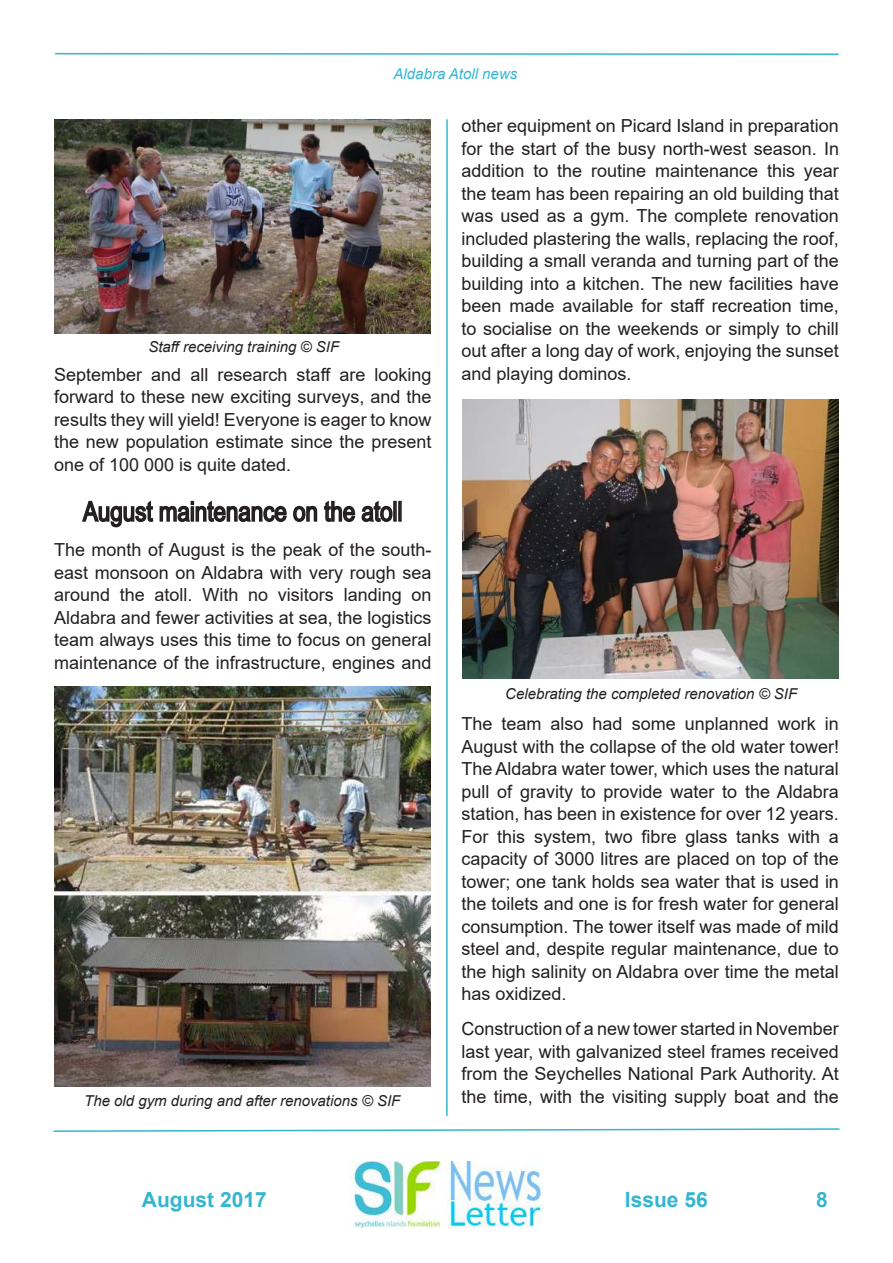
<style>
.page{position:relative;width:893px;height:1263px;background:#fff}
.page>*{position:absolute;margin:0;border:0;box-sizing:border-box;transform-origin:0 0}
.t1{font:27px "Arial Narrow";color:#231f20}
.t2{font:700 21px "Arial";color:#34b6d0}
.t3{font:18px/22.5px "Arial";color:#231f20;text-align:justify}
.t4{font:italic 15px "Arial";color:#231f20}
.t5{font:italic 15px "Arial";color:#34b6d0}
</style>
<div class="page">
<svg style="left:53px;top:1128px;width:787px;height:4px"></svg>
<img style="left:349px;top:1162px;width:194px;height:65px">
<svg style="left:82px;top:500px;width:311px;height:28px"></svg>
<div style="left:393px;top:501px;width:4px;height:21px;border:2px solid #231f20"></div>
<div style="left:398px;top:501px;width:4px;height:21px;border:2px solid #231f20"></div>
<svg style="left:55px;top:52px;width:784px;height:3px"></svg>
<hr style="left:446px;top:120px;width:2px;height:995px;background:#34b6d0">
<img style="left:54px;top:120px;width:377px;height:213px">
<img style="left:54px;top:686px;width:377px;height:400px">
<img style="left:462px;top:400px;width:377px;height:279px">
<p class="t5" style="left:394px;top:64px;width:125px">Aldabra Atoll news</p>
<p class="t4" style="left:148px;top:337px;width:192px">Staff receiving training © SIF</p>
<p class="t3" style="left:54px;top:363px;width:379px">September and all research staff are looking forward to these new exciting surveys, and the results they will yield! Everyone is eager to know the new population estimate since the present one of 100 000 is quite dated.</p>
<h1 class="t1" style="left:83px;top:492px;width:321px">August maintenance on the atoll</h1>
<p class="t3" style="left:54px;top:538px;width:379px">The month of August is the peak of the south&shy;east monsoon on Aldabra with very rough sea around the atoll. With no visitors landing on Aldabra and fewer activities at sea, the logistics team always uses this time to focus on general maintenance of the infrastructure, engines and</p>
<p class="t4" style="left:84px;top:1091px;width:318px">The old gym during and after renovations © SIF</p>
<p class="t3" style="left:461px;top:114px;width:379px">other equipment on Picard Island in preparation for the start of the busy north-west season. In addition to the routine maintenance this year the team has been repairing an old building that was used as a gym. The complete renovation included plastering the walls, replacing the roof, building a small veranda and turning part of the building into a kitchen. The new facilities have been made available for staff recreation time, to socialise on the weekends or simply to chill out after a long day of work, enjoying the sunset and playing dominos.</p>
<p class="t4" style="left:505px;top:684px;width:294px">Celebrating the completed renovation © SIF</p>
<p class="t3" style="left:461px;top:712px;width:379px">The team also had some unplanned work in August with the collapse of the old water tower!<br>The Aldabra water tower, which uses the natural pull of gravity to provide water to the Aldabra station, has been in existence for over 12 years.<br>For this system, two fibre glass tanks with a capacity of 3000 litres are placed on top of the tower; one tank holds sea water that is used in the toilets and one is for fresh water for general consumption. The tower itself was made of mild steel and, despite regular maintenance, due to the high salinity on Aldabra over time the metal has oxidized.</p>
<p class="t3" style="left:461px;top:1017px;width:379px">Construction of a new tower started in November last year, with galvanized steel frames received from the Seychelles National Park Authority. At the time, with the visiting supply boat and the</p>
<p class="t2" style="left:142px;top:1185px;width:126px">August 2017</p>
<p class="t2" style="left:625px;top:1185px;width:84px">Issue 56</p>
<p class="t2" style="left:816px;top:1184px;width:13px">8</p>
</div>
